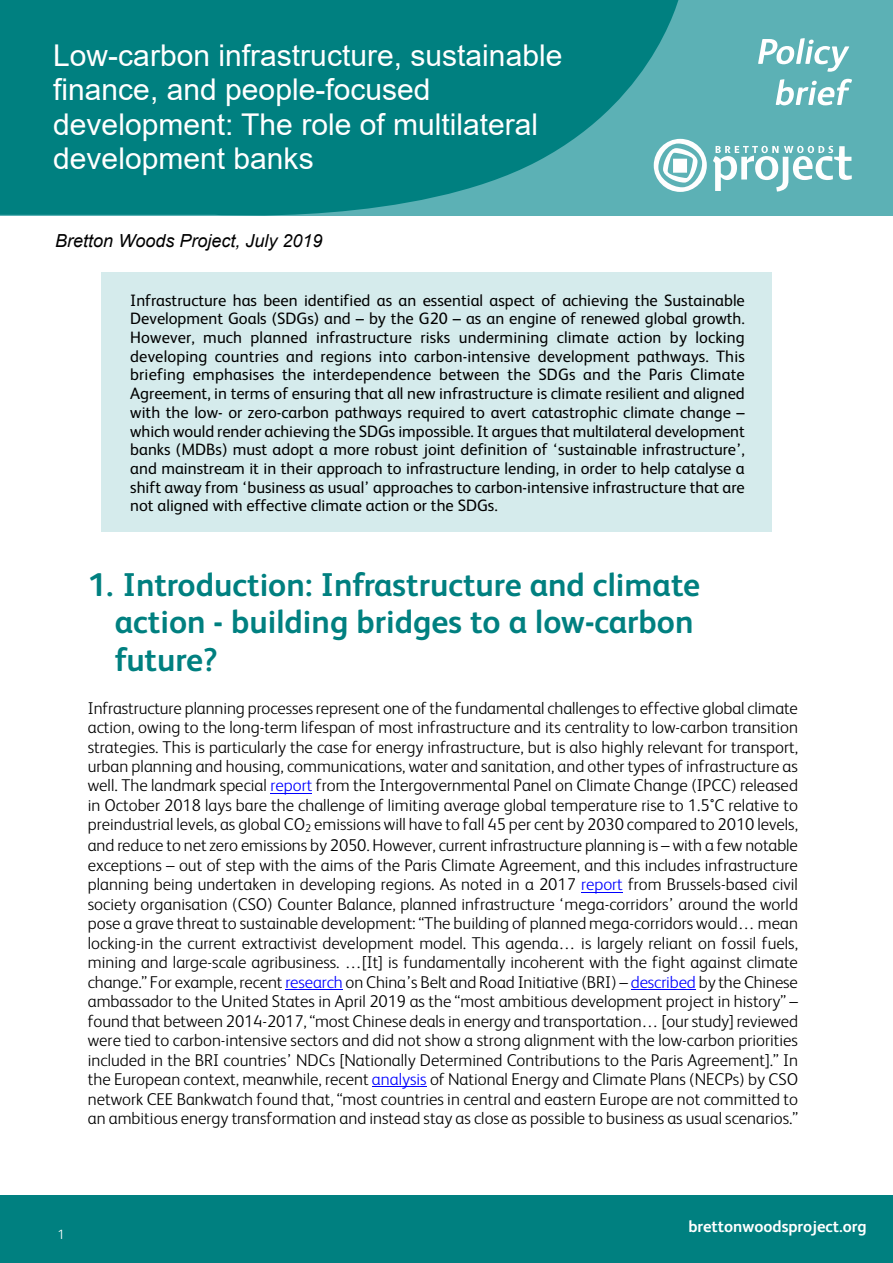
<style>
.page{position:relative;width:893px;height:1263px;background:#fff}
.page>*{position:absolute;margin:0;border:0;box-sizing:border-box;transform-origin:0 0}
.t1{font:700 33px/37.7px "FS Albert";color:#008080}
.t2{font:30px/34.3px "Arial";color:#fff}
.t3{font:italic 18px "Arial";color:#000}
.t4{font:300 17.1px/19.5px "FS Albert";color:#000;text-align:justify}
.t5{font:16.5px/18.8px "FS Albert";color:#000;text-align:justify}
.t6{font:700 16.5px "FS Albert";color:#fff}
.t7{font:300 13.5px "FS Albert";color:#fff}
.s1{color:#00f}
</style>
<div class="page">
<div style="left:0;top:0;width:893px;height:215px;background:#5cb1b5"></div>
<svg style="left:0;top:0;width:682px;height:216px;fill:#008080"></svg>
<svg style="left:654px;top:139px;width:198px;height:53px"></svg>
<svg style="left:758px;top:38px;width:91px;height:34px"></svg>
<svg style="left:776px;top:79px;width:76px;height:26px"></svg>
<div style="left:0;top:1195px;width:893px;height:68px;background:#008080"></div>
<div style="left:101px;top:272px;width:671px;height:260px;background:#d5ebec"></div>
<hr style="left:270px;top:793px;width:42px;height:1px;background:#00f">
<hr style="left:581px;top:892px;width:42px;height:1px;background:#00f">
<hr style="left:285px;top:989px;width:58px;height:1px;background:#00f">
<hr style="left:631px;top:989px;width:65px;height:1px;background:#00f">
<hr style="left:372px;top:1086px;width:55px;height:1px;background:#00f">
<h2 class="t2" style="left:53px;top:41px;width:511px">Low-carbon infrastructure, sustainable finance, and people-focused development: The role of multilateral development banks</h2>
<p class="t3" style="left:55px;top:234px;width:269px">Bretton Woods Project, July 2019</p>
<p class="t5" style="left:130px;top:292px;width:616px">Infrastructure has been identified as an essential aspect of achieving the Sustainable Development Goals (SDGs) and – by the G20 – as an engine of renewed global growth.<br>However, much planned infrastructure risks undermining climate action by locking developing countries and regions into carbon-intensive development pathways. This briefing emphasises the interdependence between the SDGs and the Paris Climate Agreement, in terms of ensuring that all new infrastructure is climate resilient and aligned with the low- or zero-carbon pathways required to avert catastrophic climate change – which would render achieving the SDGs impossible. It argues that multilateral development banks (MDBs) must adopt a more robust joint definition of ‘sustainable infrastructure’, and mainstream it in their approach to infrastructure lending, in order to help catalyse a shift away from ‘business as usual’ approaches to carbon-intensive infrastructure that are not aligned with effective climate action or the SDGs.</p>
<h1 class="t1" style="left:115px;top:568px;width:587px;text-indent:-27px">1. Introduction: Infrastructure and climate action - building bridges to a low-carbon future?</h1>
<p class="t4" style="left:88px;top:699px;width:712px">Infrastructure planning processes represent one of the fundamental challenges to effective global climate action, owing to the long-term lifespan of most infrastructure and its centrality to low-carbon transition strategies. This is particularly the case for energy infrastructure, but is also highly relevant for transport, urban planning and housing, communications, water and sanitation, and other types of infrastructure as well. The landmark special <span class="s1">report</span> from the Intergovernmental Panel on Climate Change (IPCC) released in October 2018 lays bare the challenge of limiting average global temperature rise to 1.5°C relative to preindustrial levels, as global CO<sub>2</sub> emissions will have to fall 45 per cent by 2030 compared to 2010 levels,</p>
<p class="t4" style="left:88px;top:837px;width:712px">and reduce to net zero emissions by 2050. However, current infrastructure planning is – with a few notable exceptions – out of step with the aims of the Paris Climate Agreement, and this includes infrastructure planning being undertaken in developing regions. As noted in a 2017 <span class="s1">report</span> from Brussels-based civil society organisation (CSO) Counter Balance, planned infrastructure ‘mega-corridors’ around the world pose a grave threat to sustainable development: “The building of planned mega-corridors would… mean locking-in the current extractivist development model. This agenda… is largely reliant on fossil fuels, mining and large-scale agribusiness. …[It] is fundamentally incoherent with the fight against climate change.” For example, recent <span class="s1">research</span> on China’s Belt and Road Initiative (BRI) – <span class="s1">described</span> by the Chinese ambassador to the United States in April 2019 as the “most ambitious development project in history” – found that between 2014-2017, “most Chinese deals in energy and transportation… [our study] reviewed were tied to carbon-intensive sectors and did not show a strong alignment with the low-carbon priorities included in the BRI countries’ NDCs [Nationally Determined Contributions to the Paris Agreement].” In the European context, meanwhile, recent <span class="s1">analysis</span> of National Energy and Climate Plans (NECPs) by CSO network CEE Bankwatch found that, “most countries in central and eastern Europe are not committed to an ambitious energy transformation and instead stay as close as possible to business as usual scenarios.”</p>
<p class="t7" style="left:57px;top:1228px;width:9px">1</p>
<p class="t6" style="left:688px;top:1220px;width:180px">brettonwoodsproject.org</p>
</div>
